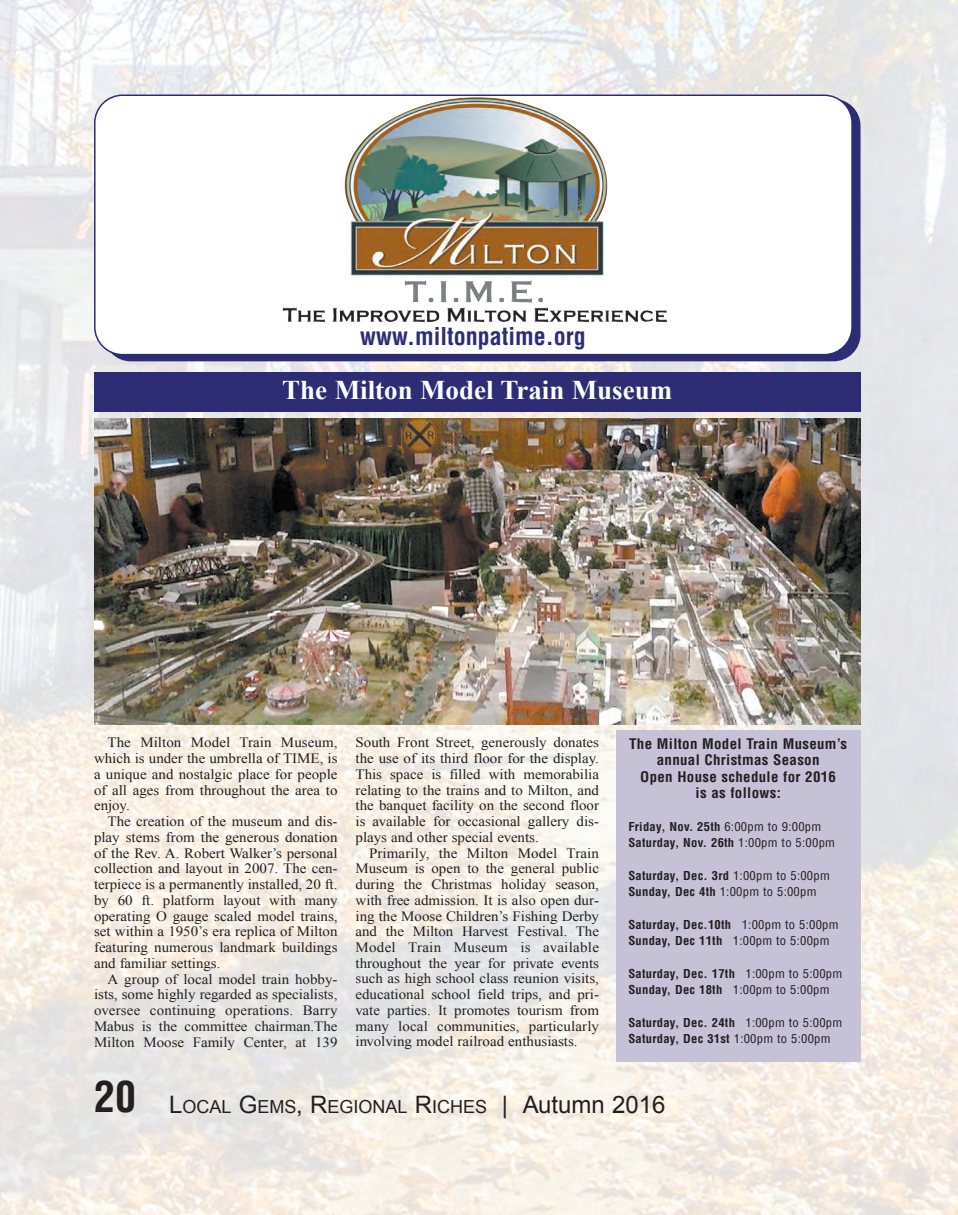
<style>
.page{position:relative;width:958px;height:1215px;background:#fff}
.page>*{position:absolute;margin:0;border:0;box-sizing:border-box;transform-origin:0 0}
.t1{font:700 27px "Times New Roman";color:#fff}
.t2{font:700 condensed 24px "Helvetica";color:#2d2c74}
.t3{font:18px "Arial";color:#231f20}
.t4{font:14.25px/15.8px "Times New Roman";color:#231f20;text-align:justify;scale:1.05 1}
.t5{font:700 condensed 14.25px/16.4px "Helvetica";letter-spacing:.02em;color:#231f20;text-align:center;scale:1.05 1}
.t6{font:700 condensed 12px/16.4px "Helvetica";letter-spacing:.02em;color:#231f20;scale:1.05 1}
.s1{font-weight:400}
.s2{font-family:"Helvetica";font-weight:700;font-stretch:condensed;font-size:42px}
.s3{font-size:24px}
</style>
<div class="page">
<img style="left:0;top:0;width:957px;height:1215px">
<div style="left:104px;top:99px;width:757px;height:262px;background:#2d2c74;border-radius:27px"></div>
<svg style="left:94px;top:94px;width:759px;height:261px;background:#e1e1dd"></svg>
<img style="left:94px;top:418px;width:767px;height:306px">
<div style="left:94px;top:372px;width:767px;height:40px;background:#2d2c74"></div>
<div style="left:616px;top:730px;width:245px;height:332px;background:#c5c1d7"></div>
<h2 class="t2" style="left:360px;top:327px;width:227px">www.miltonpatime.org</h2>
<h1 class="t1" style="left:282px;top:372px;width:391px">The Milton Model Train Museum</h1>
<p class="t4" style="left:94px;top:735px;width:233px;text-indent:13px">The Milton Model Train Museum, which is under the umbrella of TIME, is a unique and nostalgic place for people of all ages from throughout the area to enjoy.</p>
<p class="t4" style="left:94px;top:813px;width:233px;text-indent:13px">The creation of the museum and dis&shy;play stems from the generous donation of the Rev. A. Robert Walker’s personal collection and layout in 2007. The cen&shy;terpiece is a permanently installed, 20 ft. by 60 ft. platform layout with many operating O gauge scaled model trains, set within a 1950’s era replica of Milton featuring numerous landmark buildings and familiar settings.</p>
<p class="t4" style="left:94px;top:971px;width:233px;text-indent:13px">A group of local model train hobby&shy;ists, some highly regarded as specialists, oversee continuing operations. Barry Mabus is the committee chairman.The Milton Moose Family Center, at 139</p>
<p class="t4" style="left:356px;top:734px;width:233px">South Front Street, generously donates the use of its third floor for the display.<br>This space is filled with memorabilia relating to the trains and to Milton, and the banquet facility on the second floor is available for occasional gallery dis&shy;plays and other special events.</p>
<p class="t4" style="left:356px;top:845px;width:233px;text-indent:13px">Primarily, the Milton Model Train Museum is open to the general public during the Christmas holiday season, with free admission. It is also open dur&shy;ing the Moose Children’s Fishing Derby and the Milton Harvest Festival. The Model Train Museum is available throughout the year for private events such as high school class reunion visits, educational school field trips, and pri&shy;vate parties. It promotes tourism from many local communities, particularly involving model railroad enthusiasts.</p>
<p class="t5" style="left:629px;top:737px;width:209px">The Milton Model Train Museum’s annual Christmas Season<br>Open House schedule for 2016<br>is as follows:</p>
<p class="t6" style="left:628px;top:819px;width:198px">Friday, Nov. 25th <span class="s1">6:00pm to 9:00pm<br></span>Saturday, Nov. 26th <span class="s1">1:00pm to 5:00pm</span></p>
<p class="t6" style="left:628px;top:868px;width:193px">Saturday, Dec. 3rd <span class="s1">1:00pm to 5:00pm<br></span>Sunday, Dec 4th <span class="s1">1:00pm to 5:00pm</span></p>
<p class="t6" style="left:628px;top:917px;width:202px">Saturday, Dec.10th <span class="s1">1:00pm to 5:00pm<br></span>Sunday, Dec 11th <span class="s1">1:00pm to 5:00pm</span></p>
<p class="t6" style="left:628px;top:966px;width:205px">Saturday, Dec. 17th <span class="s1">1:00pm to 5:00pm<br></span>Sunday, Dec 18th <span class="s1">1:00pm to 5:00pm</span></p>
<p class="t6" style="left:628px;top:1015px;width:205px">Saturday, Dec. 24th <span class="s1">1:00pm to 5:00pm<br></span>Saturday, Dec 31st <span class="s1">1:00pm to 5:00pm</span></p>
<p class="t3" style="left:94px;top:1095px;width:573px"><span class="s2">20</span> <span class="s3">L</span>OCAL <span class="s3">G</span>EMS<span class="s3">, R</span>EGIONAL <span class="s3">R</span>ICHES <span class="s3">| Autumn 2016</span></p>
</div>
